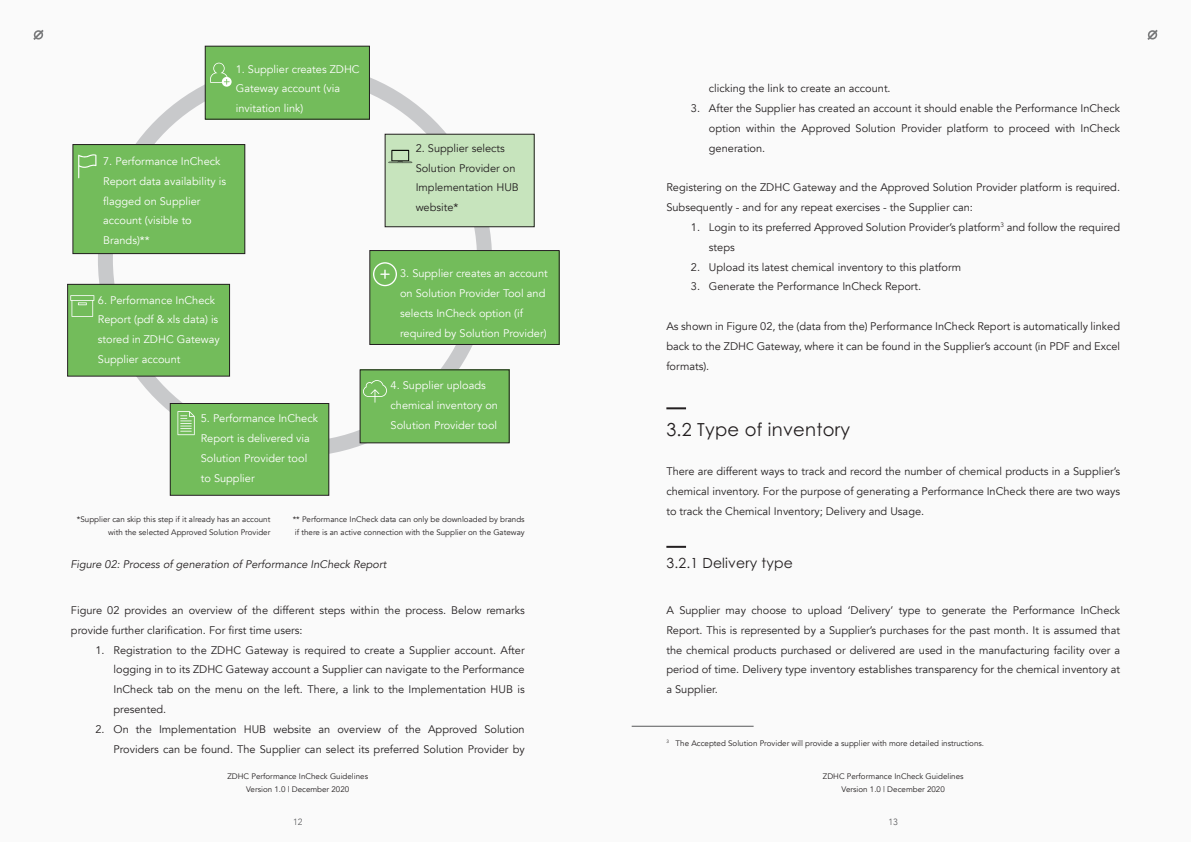
<style>
.page{position:relative;width:1191px;height:842px;background:#fafafa}
.page>*{position:absolute;margin:0;border:0;box-sizing:border-box;transform-origin:0 0}
.t1{font:18px "Century Gothic Pro";letter-spacing:.015em;color:#231f20}
.t2{font:14px "Century Gothic Pro";letter-spacing:.015em;color:#231f20}
.t3{font:11px/19.8px "Avenir";color:#231f20;text-align:justify}
.t4{font:11px/19.8px "Avenir";color:#fff}
.t5{font:italic 11px "Avenir";color:#231f20}
.t6{font:300 9px "Avenir";color:#57585a}
.t7{font:8px/13.2px "Avenir";color:#231f20;text-align:center}
</style>
<div class="page">
<svg style="left:33px;top:30px;width:11px;height:10px"></svg>
<svg style="left:1147px;top:30px;width:10px;height:10px"></svg>
<div style="left:205px;top:46px;width:164px;height:73px;background:#73bc5b"></div>
<div style="left:205px;top:46px;width:164px;height:73px;border:1px solid #231f20"></div>
<svg style="left:210px;top:63px;width:22px;height:24px"></svg>
<div style="left:385px;top:134px;width:149px;height:93px;background:#c7e4bd"></div>
<div style="left:385px;top:134px;width:149px;height:93px;border:1px solid #231f20"></div>
<svg style="left:388px;top:150px;width:24px;height:13px"></svg>
<div style="left:370px;top:251px;width:189px;height:93px;background:#73bc5b"></div>
<div style="left:370px;top:250px;width:189px;height:95px;border:1px solid #231f20"></div>
<svg style="left:373px;top:262px;width:24px;height:24px"></svg>
<div style="left:360px;top:370px;width:149px;height:73px;background:#73bc5b"></div>
<div style="left:360px;top:370px;width:149px;height:73px;border:1px solid #231f20"></div>
<svg style="left:363px;top:380px;width:24px;height:23px"></svg>
<div style="left:170px;top:403px;width:159px;height:92px;background:#73bc5b"></div>
<div style="left:170px;top:403px;width:159px;height:92px;border:1px solid #231f20"></div>
<svg style="left:177px;top:411px;width:18px;height:24px"></svg>
<div style="left:68px;top:284px;width:161px;height:92px;background:#73bc5b"></div>
<div style="left:67px;top:284px;width:163px;height:92px;border:1px solid #231f20"></div>
<svg style="left:70px;top:295px;width:24px;height:22px"></svg>
<div style="left:73px;top:145px;width:172px;height:109px;background:#73bc5b"></div>
<div style="left:73px;top:144px;width:172px;height:110px;border:1px solid #231f20"></div>
<svg style="left:78px;top:154px;width:18px;height:24px"></svg>
<hr style="left:666px;top:407px;width:20px;height:2px;background:#231f20">
<hr style="left:666px;top:546px;width:20px;height:2px;background:#231f20">
<hr style="left:631px;top:726px;width:122px;height:1px;background:#57585a">
<p class="t4" style="left:236px;top:59px;width:125px">1. Supplier creates ZDHC<br>Gateway account (via invitation link)</p>
<p class="t4" style="left:103px;top:152px;width:124px">7. Performance InCheck<br>Report data availability is flagged on Supplier</p>
<p class="t4" style="left:103px;top:211px;width:90px">account (visible to<br>Brands)**</p>
<p class="t4" style="left:98px;top:290px;width:123px">6. Performance InCheck<br>Report (pdf &amp; xls data) is stored in ZDHC Gateway<br>Supplier account</p>
<p class="t4" style="left:201px;top:409px;width:119px">5. Performance InCheck</p>
<p class="t4" style="left:201px;top:429px;width:111px">Report is delivered via<br>Solution Provider tool to Supplier</p>
<p class="t3" style="left:416px;top:138px;width:91px">2. Supplier selects</p>
<p class="t3" style="left:416px;top:158px;width:105px;text-align:left">Solution Provider on<br>Implementation HUB website*</p>
<p class="t4" style="left:400px;top:264px;width:149px">3. Supplier creates an account on Solution Provider Tool and selects InCheck option (if</p>
<p class="t4" style="left:400px;top:323px;width:148px">required by Solution Provider)</p>
<p class="t4" style="left:390px;top:376px;width:109px">4. Supplier uploads chemical inventory on<br>Solution Provider tool</p>
<p class="t7" style="left:77px;top:512px;width:195px;text-align:right">*Supplier can skip this step if it already has an account with the selected Approved Solution Provider</p>
<p class="t7" style="left:293px;top:512px;width:233px;text-align:left">** Performance InCheck data can only be downloaded by brands if there is an active connection with the Supplier on the Gateway</p>
<p class="t5" style="left:70px;top:557px;width:318px">Figure 02: Process of generation of Performance InCheck Report</p>
<p class="t3" style="left:71px;top:600px;width:455px">Figure 02 provides an overview of the different steps within the process. Below remarks provide further clarification. For first time users:</p>
<p class="t3" style="left:113px;top:640px;width:413px;text-indent:-18px">1. Registration to the ZDHC Gateway is required to create a Supplier account. After logging in to its ZDHC Gateway account a Supplier can navigate to the Performance InCheck tab on the menu on the left. There, a link to the Implementation HUB is presented.</p>
<p class="t3" style="left:95px;top:719px;width:431px;text-align:right">2. On the Implementation HUB website an overview of the Approved Solution<br>Providers can be found. The Supplier can select its preferred Solution Provider by</p>
<p class="t3" style="left:709px;top:79px;width:183px">clicking the link to create an account.</p>
<p class="t3" style="left:709px;top:99px;width:413px;text-indent:-18px">3. After the Supplier has created an account it should enable the Performance InCheck option within the Approved Solution Provider platform to proceed with InCheck generation.</p>
<p class="t3" style="left:666px;top:178px;width:455px">Registering on the ZDHC Gateway and the Approved Solution Provider platform is required.<br>Subsequently - and for any repeat exercises - the Supplier can:</p>
<p class="t3" style="left:709px;top:218px;width:413px;text-indent:-18px">1. Login to its preferred Approved Solution Provider’s platform<sup>3</sup> and follow the required steps</p>
<p class="t3" style="left:691px;top:257px;width:272px">2. Upload its latest chemical inventory to this platform</p>
<p class="t3" style="left:691px;top:277px;width:232px">3. Generate the Performance InCheck Report.</p>
<p class="t3" style="left:666px;top:317px;width:455px">As shown in Figure 02, the (data from the) Performance InCheck Report is automatically linked back to the ZDHC Gateway, where it can be found in the Supplier’s account (in PDF and Excel formats).</p>
<p class="t1" style="left:666px;top:418px;width:185px">3.2 Type of inventory</p>
<p class="t3" style="left:666px;top:462px;width:455px">There are different ways to track and record the number of chemical products in a Supplier’s chemical inventory. For the purpose of generating a Performance InCheck there are two ways to track the Chemical Inventory; Delivery and Usage.</p>
<p class="t2" style="left:666px;top:554px;width:128px">3.2.1 Delivery type</p>
<p class="t3" style="left:666px;top:600px;width:455px">A Supplier may choose to upload ‘Delivery’ type to generate the Performance InCheck Report. This is represented by a Supplier’s purchases for the past month. It is assumed that the chemical products purchased or delivered are used in the manufacturing facility over a period of time. Delivery type inventory establishes transparency for the chemical inventory at a Supplier.</p>
<p class="t7" style="left:666px;top:737px;width:319px"><sup>3</sup> The Accepted Solution Provider will provide a supplier with more detailed instructions.</p>
<p class="t7" style="left:227px;top:770px;width:142px">ZDHC Performance InCheck Guidelines<br>Version 1.0 | December 2020</p>
<p class="t7" style="left:823px;top:770px;width:142px">ZDHC Performance InCheck Guidelines<br>Version 1.0 | December 2020</p>
<p class="t6" style="left:293px;top:817px;width:11px">12</p>
<p class="t6" style="left:888px;top:817px;width:11px">13</p>
</div>
